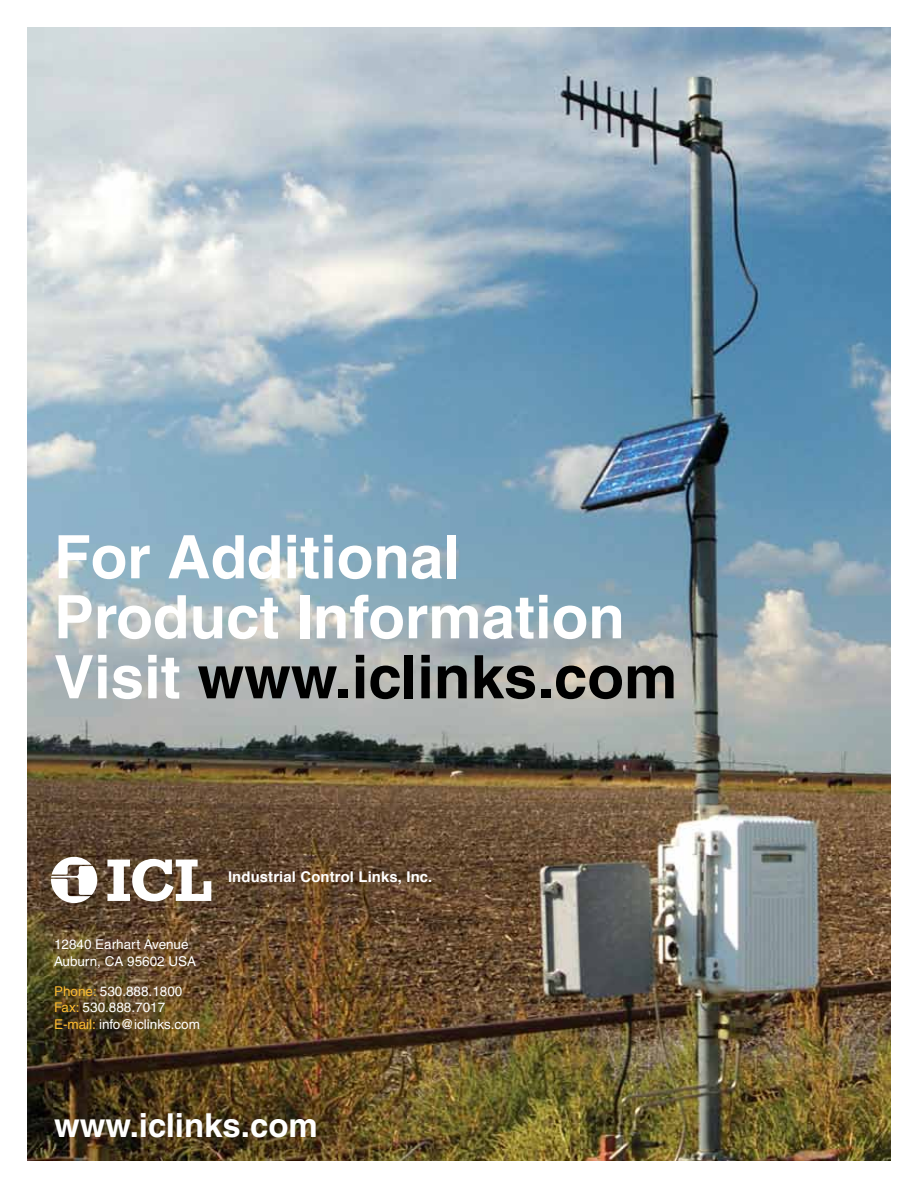
<style>
.page{position:relative;width:918px;height:1188px;background:#fff}
.page>*{position:absolute;margin:0;border:0;box-sizing:border-box;transform-origin:0 0}
.t1{font:700 60px/60px "Helvetica LT";color:#fff}
.t2{font:700 33px "Helvetica LT";color:#fff}
.t3{font:700 14.85px "Helvetica";letter-spacing:.01em;color:#fff}
.t4{font:13.5px/16.5px "Helvetica LT";color:#fff}
.s1{color:#000}
.s2{color:#fdbb30}
</style>
<div class="page">
<img style="left:27px;top:28px;width:864px;height:1132px">
<svg style="left:51px;top:857px;width:46px;height:46px"></svg>
<svg style="left:107px;top:859px;width:104px;height:42px"></svg>
<h1 class="t1" style="left:54px;top:526px;width:625px">For Additional<br>Product Information<br>Visit <span class="s1">www.iclinks.com</span></h1>
<p class="t4" style="left:54px;top:936px;width:144px">12840 Earhart Avenue<br>Auburn, CA 95602 U SA</p>
<p class="t4" style="left:54px;top:983px;width:147px"><span class="s2">Phone:</span> 530.888.1800<br><span class="s2">Fax:</span> 530.888.7017<br><span class="s2">E-mail:</span> info@iclinks.com</p>
<p class="t3" style="left:228px;top:865px;width:206px">Industrial Control Links, Inc.</p>
<h2 class="t2" style="left:54px;top:1105px;width:265px">www.iclinks.com</h2>
</div>
